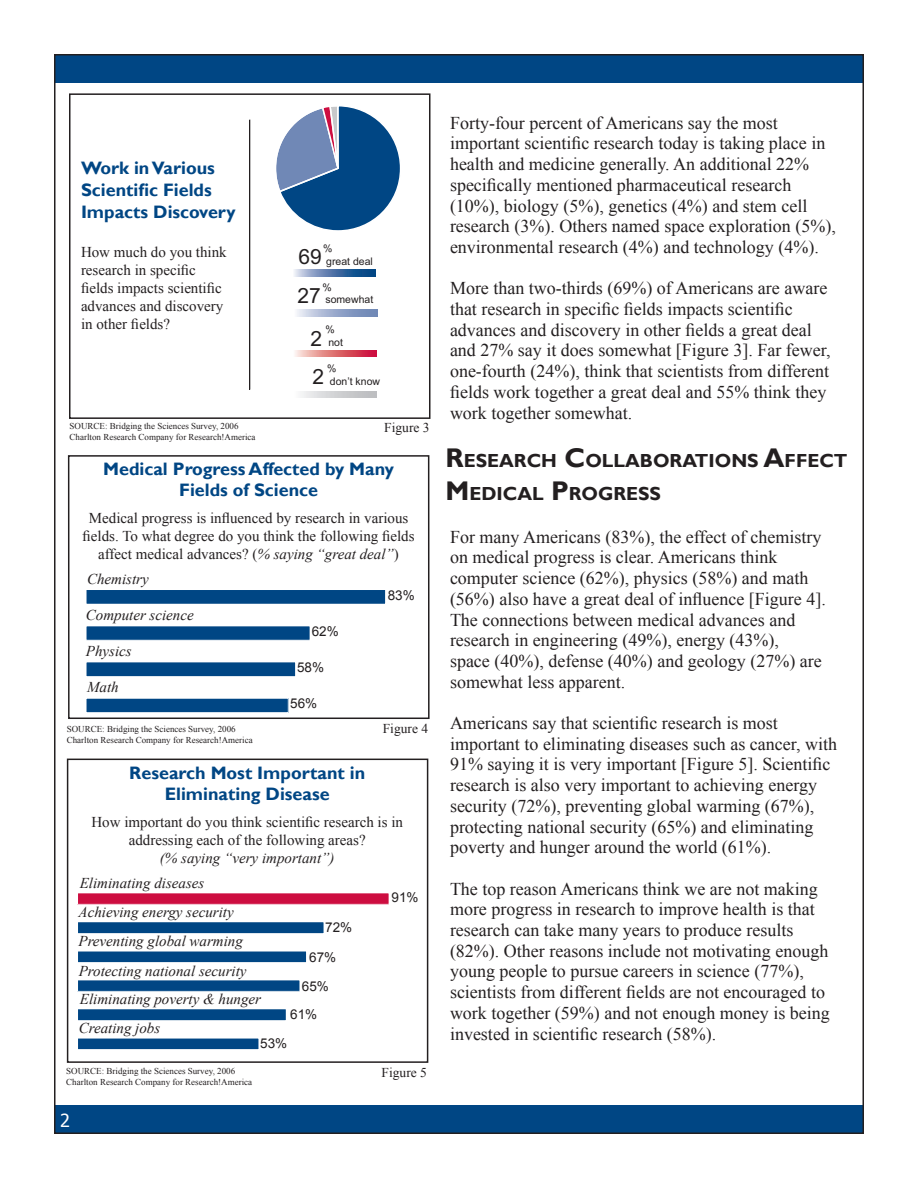
<style>
.page{position:relative;width:918px;height:1188px;background:#fff}
.page>*{position:absolute;margin:0;border:0;box-sizing:border-box;transform-origin:0 0}
.t1{font:21px "Arial";color:#231f20}
.t2{font:700 18.9px/32.4px "Gill Sans";color:#231f20}
.t3{font:18px/20.7px "Times New Roman";color:#231f20}
.t4{font:700 18px/21.6px "Gill Sans";color:#004684;text-align:center}
.t5{font:18px "Tahoma";color:#fff}
.t6{font:15px/18px "Times New Roman";color:#231f20;text-align:center}
.t7{font:italic 15px/29.1px "Times New Roman";color:#231f20}
.t8{font:13.5px "Arial";color:#231f20}
.t9{font:13.5px "Times New Roman";color:#231f20}
.t10{font:10.5px/12.6px "Arial";color:#231f20}
.t11{font:9px "Times New Roman";color:#231f20}
.s1{font-style:italic}
.s2{font-size:27px}
</style>
<div class="page">
<div style="left:56px;top:1105px;width:808px;height:29px;background:#004684"></div>
<div style="left:86px;top:589px;width:299px;height:15px;background:#004684"></div>
<div style="left:86px;top:589px;width:300px;height:16px;border:1px solid #fff"></div>
<div style="left:86px;top:626px;width:224px;height:14px;background:#004684"></div>
<div style="left:86px;top:626px;width:224px;height:15px;border:1px solid #fff"></div>
<div style="left:86px;top:662px;width:210px;height:15px;background:#004684"></div>
<div style="left:86px;top:662px;width:210px;height:15px;border:1px solid #fff"></div>
<div style="left:86px;top:698px;width:202px;height:15px;background:#004684"></div>
<div style="left:86px;top:698px;width:203px;height:15px;border:1px solid #fff"></div>
<div style="left:68px;top:455px;width:362px;height:264px;border:2px solid #231f20"></div>
<div style="left:77px;top:893px;width:312px;height:11px;background:#cd0d40"></div>
<div style="left:77px;top:893px;width:312px;height:12px;border:1px solid #fff"></div>
<div style="left:77px;top:922px;width:247px;height:12px;background:#004684"></div>
<div style="left:77px;top:922px;width:247px;height:12px;border:1px solid #fff"></div>
<div style="left:77px;top:951px;width:230px;height:11px;background:#004684"></div>
<div style="left:77px;top:951px;width:230px;height:12px;border:1px solid #fff"></div>
<div style="left:77px;top:980px;width:223px;height:11px;background:#004684"></div>
<div style="left:77px;top:980px;width:223px;height:12px;border:1px solid #fff"></div>
<div style="left:77px;top:1009px;width:209px;height:12px;background:#004684"></div>
<div style="left:77px;top:1009px;width:210px;height:12px;border:1px solid #fff"></div>
<div style="left:77px;top:1038px;width:182px;height:12px;background:#004684"></div>
<div style="left:77px;top:1038px;width:182px;height:12px;border:1px solid #fff"></div>
<div style="left:67px;top:759px;width:361px;height:304px;border:2px solid #231f20"></div>
<hr style="left:249px;top:120px;width:1px;height:270px;background:#231f20">
<svg style="left:294px;top:270px;width:82px;height:7px"></svg>
<svg style="left:295px;top:350px;width:82px;height:7px"></svg>
<svg style="left:301px;top:392px;width:76px;height:6px"></svg>
<svg style="left:297px;top:309px;width:80px;height:7px"></svg>
<svg style="left:276px;top:106px;width:124px;height:125px"></svg>
<div style="left:69px;top:93px;width:361px;height:326px;border:2px solid #231f20"></div>
<div style="left:54px;top:54px;width:808px;height:29px;background:#004684"></div>
<p class="t4" style="left:81px;top:158px;width:156px;text-align:left">Work in Various<br>Scientific Fields<br>Impacts Discovery</p>
<p class="t6" style="left:81px;top:243px;width:147px;text-align:left">How much do you think research in specific fields impacts scientific advances and discovery in other fields?</p>
<p class="t1" style="left:299px;top:243px;width:25px">69</p>
<p class="t10" style="left:323px;top:242px;width:51px">%<br>great deal</p>
<p class="t1" style="left:297px;top:281px;width:25px">27</p>
<p class="t10" style="left:323px;top:281px;width:52px">% somewhat</p>
<p class="t1" style="left:311px;top:325px;width:13px">2</p>
<p class="t10" style="left:326px;top:323px;width:19px">% not</p>
<p class="t1" style="left:312px;top:363px;width:13px">2</p>
<p class="t10" style="left:327px;top:362px;width:55px">%<br>don’t know</p>
<p class="t11" style="left:70px;top:420px;width:170px">SOURCE: Bridging the Sciences Survey, 2006</p>
<p class="t9" style="left:384px;top:418px;width:47px">Figure 3</p>
<p class="t11" style="left:70px;top:431px;width:187px">Charlton Research Company for Research!America</p>
<p class="t4" style="left:103px;top:458px;width:292px">Medical Progress Affected by Many<br>Fields of Science</p>
<p class="t6" style="left:83px;top:509px;width:333px">Medical progress is influenced by research in various fields. To what degree do you think the following fields affect medical advances? (<span class="s1">% saying “great deal”</span>)</p>
<p class="t7" style="left:87px;top:564px;width:63px">Chemistry</p>
<p class="t7" style="left:86px;top:600px;width:109px">Computer science</p>
<p class="t7" style="left:86px;top:636px;width:47px">Physics</p>
<p class="t7" style="left:87px;top:672px;width:33px">Math</p>
<p class="t8" style="left:312px;top:623px;width:29px">62%</p>
<p class="t8" style="left:297px;top:659px;width:29px">58%</p>
<p class="t8" style="left:290px;top:695px;width:29px">56%</p>
<p class="t8" style="left:388px;top:587px;width:29px">83%</p>
<p class="t11" style="left:67px;top:723px;width:170px">SOURCE: Bridging the Sciences Survey, 2006</p>
<p class="t9" style="left:383px;top:719px;width:47px">Figure 4</p>
<p class="t11" style="left:67px;top:733px;width:187px">Charlton Research Company for Research!America</p>
<p class="t4" style="left:129px;top:762px;width:237px">Research Most Important in<br>Eliminating Disease</p>
<p class="t6" style="left:91px;top:813px;width:313px">How important do you think scientific research is in addressing each of the following areas?</p>
<p class="t7" style="left:80px;top:845px;width:256px;line-height:24.8px;text-indent:80px">(% saying “very important”)<br>Eliminating diseases</p>
<p class="t7" style="left:79px;top:897px;width:184px">Achieving energy security<br>Preventing global warming<br>Protecting national security<br>Eliminating poverty &amp; hunger<br>Creating jobs</p>
<p class="t8" style="left:392px;top:889px;width:29px">91%</p>
<p class="t8" style="left:325px;top:918px;width:29px">72%</p>
<p class="t8" style="left:309px;top:948px;width:29px">67%</p>
<p class="t8" style="left:302px;top:977px;width:29px">65%</p>
<p class="t8" style="left:290px;top:1006px;width:29px">61%</p>
<p class="t8" style="left:260px;top:1035px;width:29px">53%</p>
<p class="t11" style="left:66px;top:1065px;width:170px">SOURCE: Bridging the Sciences Survey, 2006</p>
<p class="t9" style="left:382px;top:1063px;width:47px">Figure 5</p>
<p class="t11" style="left:66px;top:1075px;width:187px">Charlton Research Company for Research!America</p>
<p class="t5" style="left:60px;top:1108px;width:11px">2</p>
<p class="t3" style="left:450px;top:112px;width:387px">Forty-four percent of Americans say the most important scientific research today is taking place in health and medicine generally. An additional 22% specifically mentioned pharmaceutical research (10%), biology (5%), genetics (4%) and stem cell research (3%). Others named space exploration (5%), environmental research (4%) and technology (4%).</p>
<p class="t3" style="left:450px;top:278px;width:382px">More than two-thirds (69%) of Americans are aware that research in specific fields impacts scientific advances and discovery in other fields a great deal and 27% say it does somewhat [Figure 3]. Far fewer, one-fourth (24%), think that scientists from different fields work together a great deal and 55% think they work together somewhat.</p>
<p class="t2" style="left:446px;top:445px;width:404px"><span class="s2">R</span>ESEARCH <span class="s2">C</span>OLLABORATIONS <span class="s2">A</span>FFECT<br><span class="s2">M</span>EDICAL <span class="s2">P</span>ROGRESS</p>
<p class="t3" style="left:450px;top:526px;width:377px">For many Americans (83%), the effect of chemistry on medical progress is clear. Americans think computer science (62%), physics (58%) and math (56%) also have a great deal of influence [Figure 4].<br>The connections between medical advances and research in engineering (49%), energy (43%),<br>space (40%), defense (40%) and geology (27%) are somewhat less apparent.</p>
<p class="t3" style="left:450px;top:712px;width:389px">Americans say that scientific research is most important to eliminating diseases such as cancer, with 91% saying it is very important [Figure 5]. Scientific research is also very important to achieving energy security (72%), preventing global warming (67%), protecting national security (65%) and eliminating poverty and hunger around the world (61%).</p>
<p class="t3" style="left:450px;top:878px;width:381px">The top reason Americans think we are not making more progress in research to improve health is that research can take many years to produce results (82%). Other reasons include not motivating enough young people to pursue careers in science (77%), scientists from different fields are not encouraged to work together (59%) and not enough money is being invested in scientific research (58%).</p>
</div>
